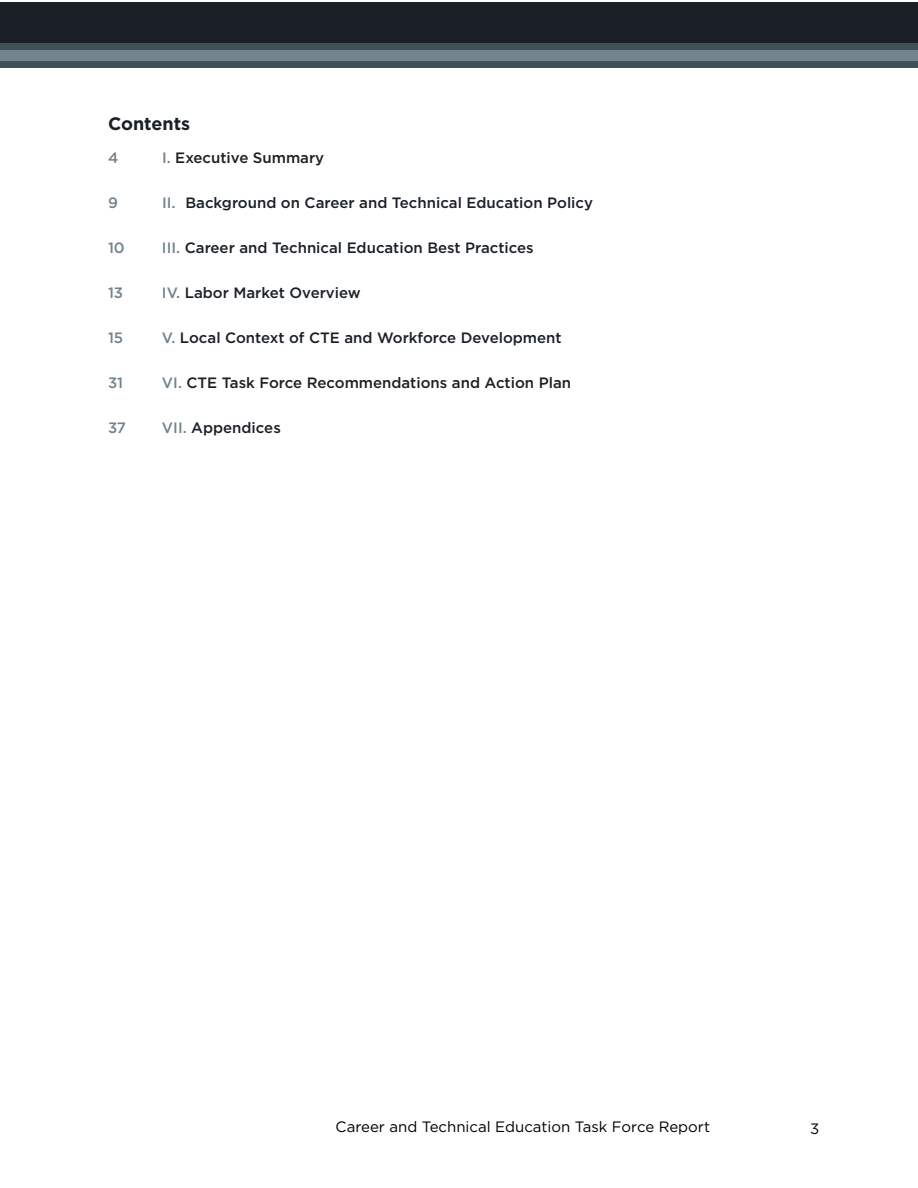
<style>
.page{position:relative;width:918px;height:1188px;background:#fff}
.page>*{position:absolute;margin:0;border:0;box-sizing:border-box;transform-origin:0 0}
.t1{font:700 18px "Gotham";color:#1a2026}
.t2{font:500 15px "Gotham";color:#1a2026}
.t3{font:15px "Gotham";color:#000}
.t4{font:500 15px "Gotham";color:#72838b}
.s1{color:#72838b}
</style>
<div class="page">
<div style="left:0;top:24px;width:918px;height:44px;background:#3d5157"></div>
<div style="left:0;top:51px;width:918px;height:10px;background:#72838b"></div>
<div style="left:0;top:2px;width:918px;height:41px;background:#1a2026"></div>
<p class="t1" style="left:108px;top:112px;width:84px">Contents</p>
<p class="t4" style="left:108px;top:148px;width:12px">4</p>
<p class="t4" style="left:108px;top:193px;width:11px">9</p>
<p class="t4" style="left:108px;top:238px;width:18px">10</p>
<p class="t4" style="left:108px;top:283px;width:17px">13</p>
<p class="t4" style="left:108px;top:328px;width:17px">15</p>
<p class="t4" style="left:108px;top:373px;width:17px">31</p>
<p class="t4" style="left:108px;top:418px;width:20px">37</p>
<p class="t2" style="left:162px;top:148px;width:164px"><span class="s1">I.</span> Executive Summary</p>
<p class="t2" style="left:162px;top:193px;width:433px"><span class="s1">II.</span> Background on Career and Technical Education Policy</p>
<p class="t2" style="left:162px;top:238px;width:373px"><span class="s1">III.</span> Career and Technical Education Best Practices</p>
<p class="t2" style="left:162px;top:283px;width:200px"><span class="s1">IV.</span> Labor Market Overview</p>
<p class="t2" style="left:162px;top:328px;width:401px"><span class="s1">V.</span> Local Context of CTE and Workforce Development</p>
<p class="t2" style="left:162px;top:373px;width:411px"><span class="s1">VI.</span> CTE Task Force Recommendations and Action Plan</p>
<p class="t2" style="left:162px;top:418px;width:120px"><span class="s1">VII.</span> Appendices</p>
<p class="t3" style="left:336px;top:1118px;width:376px">Career and Technical Education Task Force Report</p>
<p class="t3" style="left:810px;top:1119px;width:11px">3</p>
</div>
